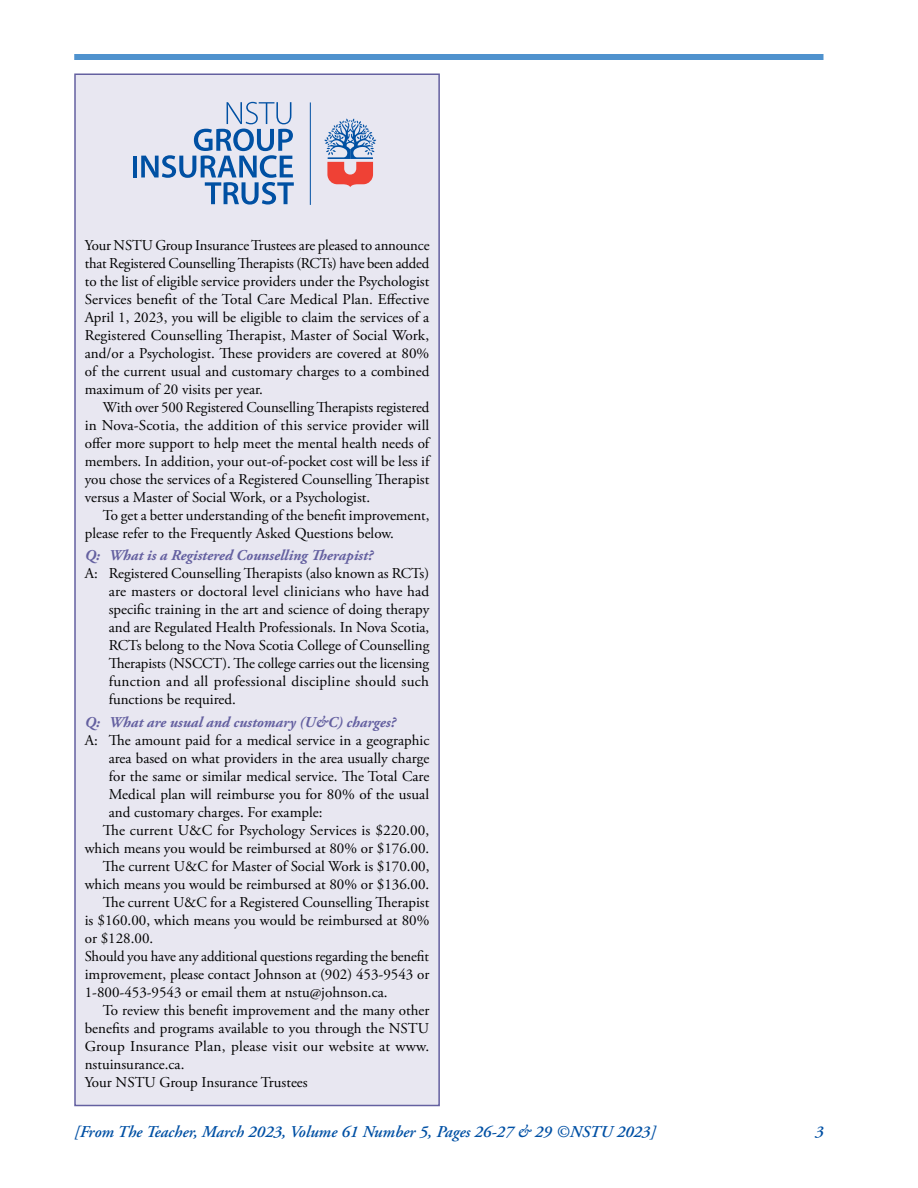
<style>
.page{position:relative;width:918px;height:1188px;background:#fff}
.page>*{position:absolute;margin:0;border:0;box-sizing:border-box;transform-origin:0 0}
.t1{font:italic 600 16.5px "Adobe Garamond";color:#0050a4}
.copy_first_paragraph{font:15px/18px "Adobe Garamond Pro";color:#000;text-align:justify}
.copy{font:15px/18px "Adobe Garamond Pro";color:#000;text-align:justify}
.t2{font:italic 700 15px "Adobe Garamond Pro";color:#6460a0}
</style>
<div class="page">
<div style="left:74px;top:54px;width:750px;height:6px;background:#4f92ce"></div>
<div style="left:75px;top:74px;width:364px;height:1032px;background:#e8e7f1"></div>
<div style="left:74px;top:74px;width:366px;height:1032px;border:2px solid #6460a0"></div>
<hr style="left:133px;top:156px;width:4px;height:21px;background:#0050a3">
<svg style="left:141px;top:102px;width:153px;height:103px"></svg>
<hr style="left:310px;top:102px;width:1px;height:103px;background:#0050a3">
<svg style="left:324px;top:119px;width:52px;height:68px"></svg>
<p class="copy_first_paragraph" style="left:85px;top:237px;width:346px">Your NSTU Group Insurance Trustees are pleased to announce that Registered Counselling Therapists (RCTs) have been added to the list of eligible service providers under the Psychologist Services benefit of the Total Care Medical Plan. Effective April 1, 2023, you will be eligible to claim the services of a Registered Counselling Therapist, Master of Social Work, and/or a Psychologist. These providers are covered at 80% of the current usual and customary charges to a combined maximum of 20 visits per year.</p>
<p class="copy" style="left:85px;top:399px;width:346px;text-indent:18px">With over 500 Registered Counselling Therapists registered in Nova-Scotia, the addition of this service provider will offer more support to help meet the mental health needs of members. In addition, your out-of-pocket cost will be less if you chose the services of a Registered Counselling Therapist versus a Master of Social Work, or a Psychologist.</p>
<p class="copy" style="left:85px;top:507px;width:346px;text-indent:18px">To get a better understanding of the benefit improvement, please refer to the Frequently Asked Questions below.</p>
<p class="t2" style="left:85px;top:547px;width:290px">Q: What is a Registered Counselling Therapist?</p>
<p class="copy_first_paragraph" style="left:109px;top:565px;width:322px;text-indent:-24px">A: Registered Counselling Therapists (also known as RCTs) are masters or doctoral level clinicians who have had specific training in the art and science of doing therapy and are Regulated Health Professionals. In Nova Scotia, RCTs belong to the Nova Scotia College of Counselling Therapists (NSCCT). The college carries out the licensing function and all professional discipline should such functions be required.</p>
<p class="t2" style="left:85px;top:713px;width:313px">Q: What are usual and customary (U&amp;C) charges?</p>
<p class="copy_first_paragraph" style="left:109px;top:732px;width:322px;text-indent:-24px">A: The amount paid for a medical service in a geographic area based on what providers in the area usually charge for the same or similar medical service. The Total Care Medical plan will reimburse you for 80% of the usual and customary charges. For example:</p>
<p class="copy" style="left:85px;top:822px;width:346px;text-align:right">The current U&amp;C for Psychology Services is $220.00, which means you would be reimbursed at 80% or $176.00.</p>
<p class="copy" style="left:85px;top:858px;width:346px;text-align:right">The current U&amp;C for Master of Social Work is $170.00, which means you would be reimbursed at 80% or $136.00.</p>
<p class="copy" style="left:85px;top:894px;width:346px;text-indent:18px">The current U&amp;C for a Registered Counselling Therapist is $160.00, which means you would be reimbursed at 80% or $128.00.</p>
<p class="copy_first_paragraph" style="left:85px;top:948px;width:346px">Should you have any additional questions regarding the benefit improvement, please contact Johnson at (902) 453-9543 or 1-800-453-9543 or email them at nstu@johnson.ca.</p>
<p class="copy" style="left:85px;top:1002px;width:346px;text-indent:18px">To review this benefit improvement and the many other benefits and programs available to you through the NSTU Group Insurance Plan, please visit our website at www. nstuinsurance.ca.</p>
<p class="copy_first_paragraph" style="left:85px;top:1074px;width:225px">Your NSTU Group Insurance Trustees</p>
<p class="t1" style="left:74px;top:1122px;width:583px">[From The Teacher, March 2023, Volume 61 Number 5, Pages 26-27 &amp; 29 ©NSTU 2023]</p>
<p class="t1" style="left:815px;top:1122px;width:10px">3</p>
</div>
